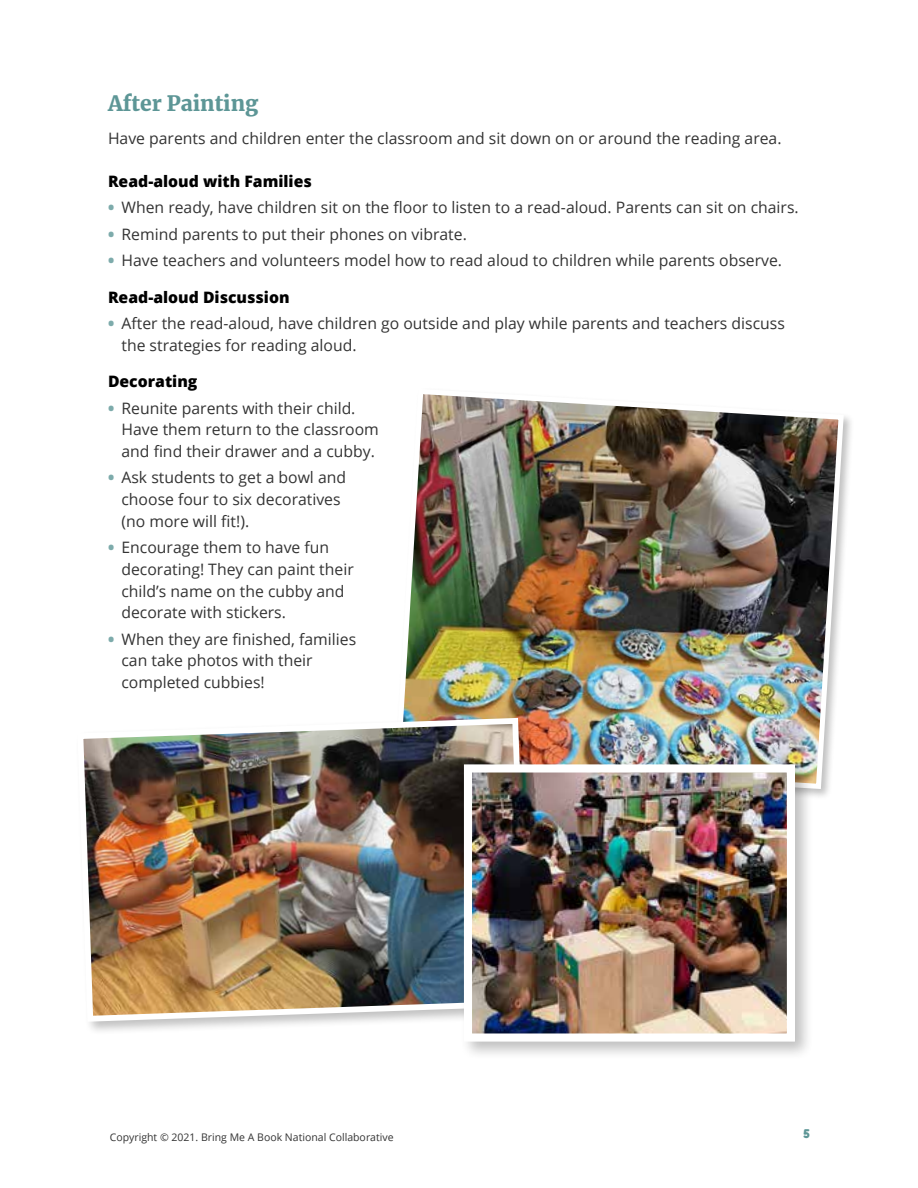
<style>
.page{position:relative;width:918px;height:1188px;background:#fff}
.page>*{position:absolute;margin:0;border:0;box-sizing:border-box;transform-origin:0 0}
.t1{font:900 21px "Merriweather";color:#5d9696}
.t2{font:15.75px/21.8px "Open Sans";color:#333}
.t3{font:800 15.75px "Open Sans";color:#000}
.t4{font:12px "Fredoka One";color:#5d9696}
.t5{font:10.5px "Open Sans";color:#333}
.s1{font-weight:800;color:#7dabab}
</style>
<div class="page">
<div style="left:394px;top:387px;width:461px;height:413px;background:#000;opacity:.25"></div>
<img style="left:394px;top:387px;width:452px;height:405px">
<div style="left:74px;top:715px;width:468px;height:321px;background:#000;opacity:.25"></div>
<img style="left:74px;top:715px;width:457px;height:310px">
<div style="left:460px;top:761px;width:354px;height:300px;background:#000;opacity:.25"></div>
<img style="left:473px;top:773px;width:313px;height:260px">
<div style="left:464px;top:764px;width:331px;height:278px;border:8px solid #fff"></div>
<h1 class="t1" style="left:108px;top:88px;width:152px">After Painting</h1>
<p class="t2" style="left:108px;top:127px;width:675px">Have parents and children enter the classroom and sit down on or around the reading area.</p>
<p class="t3" style="left:108px;top:169px;width:205px">Read-aloud with Families</p>
<p class="t2" style="left:108px;top:196px;width:692px"><span class="s1">•</span> When ready, have children sit on the floor to listen to a read-aloud. Parents can sit on chairs.</p>
<p class="t2" style="left:108px;top:223px;width:360px"><span class="s1">•</span> Remind parents to put their phones on vibrate.</p>
<p class="t2" style="left:108px;top:249px;width:676px"><span class="s1">•</span> Have teachers and volunteers model how to read aloud to children while parents observe.</p>
<p class="t3" style="left:108px;top:285px;width:183px">Read-aloud Discussion</p>
<p class="t2" style="left:121px;top:312px;width:665px;text-indent:-13px"><span class="s1">•</span> After the read-aloud, have children go outside and play while parents and teachers discuss the strategies for reading aloud.</p>
<p class="t3" style="left:108px;top:370px;width:91px">Decorating</p>
<p class="t2" style="left:121px;top:397px;width:259px;text-indent:-13px"><span class="s1">•</span> Reunite parents with their child.<br>Have them return to the classroom and find their drawer and a cubby.</p>
<p class="t2" style="left:121px;top:466px;width:226px;text-indent:-13px"><span class="s1">•</span> Ask students to get a bowl and choose four to six decoratives (no more will fit!).</p>
<p class="t2" style="left:121px;top:536px;width:234px;text-indent:-13px"><span class="s1">•</span> Encourage them to have fun decorating! They can paint their child’s name on the cubby and decorate with stickers.</p>
<p class="t2" style="left:121px;top:628px;width:236px;text-indent:-13px"><span class="s1">•</span> When they are finished, families can take photos with their completed cubbies!</p>
<p class="t5" style="left:110px;top:1130px;width:285px">Copyright © 2021. Bring Me A Book National Collaborative</p>
<p class="t4" style="left:804px;top:1127px;width:8px">5</p>
</div>
